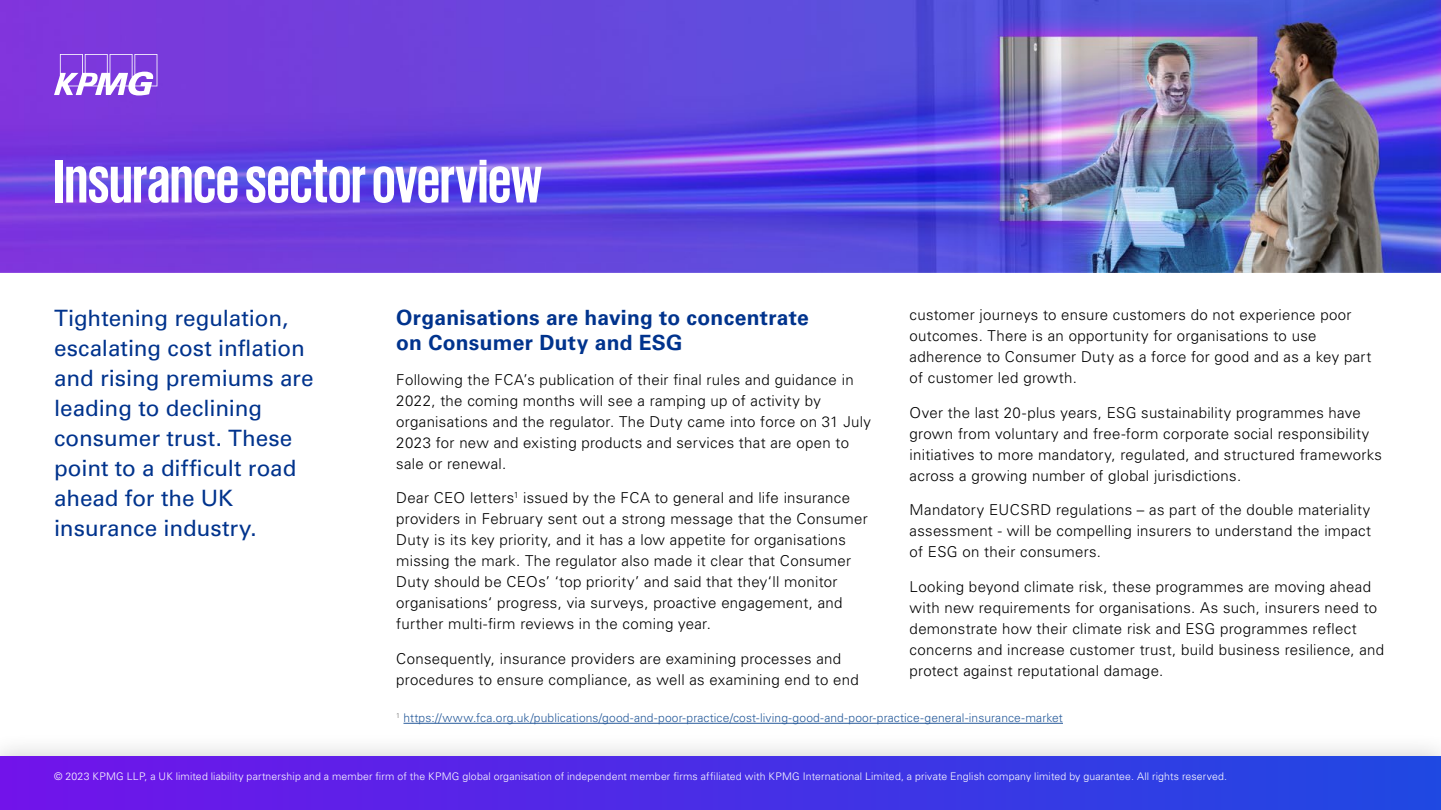
<style>
.page{position:relative;width:1441px;height:810px;background:#fff}
.page>*{position:absolute;margin:0;border:0;box-sizing:border-box;transform-origin:0 0}
.t1{font:700 63px "KPMG";letter-spacing:-.005em;color:#fff}
.t2{font:22.5px/30px "Univers LT Std";letter-spacing:-.005em;color:#00338d}
.t3{font:700 21px/25.5px "Univers LT Std";letter-spacing:.015em;color:#00338d}
.t4{font:300 15px/21px "Univers LT Std";letter-spacing:.02em;color:#000}
.t5{font:300 12px "Univers LT Std";letter-spacing:.01em;color:#275b9b}
.t6{font:300 10.5px "Univers LT Std";letter-spacing:.015em;color:#fff}
</style>
<div class="page">
<div style="left:0;top:732px;width:1440px;height:78px;background:#000;opacity:.2"></div>
<div style="left:0;top:756px;width:1440px;height:54px;background:linear-gradient(to right,#7213ea,#1f49e2)"></div>
<img style="left:0;top:0;width:1440px;height:272px">
<svg style="left:54px;top:54px;width:103px;height:41px"></svg>
<hr style="left:403px;top:723px;width:659px;height:1px;background:#275b9b">
<h1 class="t1" style="left:54px;top:150px;width:489px">Insurance sector overview</h1>
<h2 class="t2" style="left:54px;top:303px;width:261px">Tightening regulation, escalating cost inflation and rising premiums are leading to declining consumer trust. These point to a difficult road ahead for the UK insurance industry.</h2>
<h3 class="t3" style="left:396px;top:305px;width:414px">Organisations are having to concentrate on Consumer Duty and ESG</h3>
<p class="t4" style="left:909px;top:304px;width:463px">customer journeys to ensure customers do not experience poor outcomes. There is an opportunity for organisations to use adherence to Consumer Duty as a force for good and as a key part of customer led growth.</p>
<p class="t4" style="left:909px;top:402px;width:474px">Over the last 20-plus years, ESG sustainability programmes have grown from voluntary and free-form corporate social responsibility initiatives to more mandatory, regulated, and structured frameworks across a growing number of global jurisdictions.</p>
<p class="t4" style="left:909px;top:499px;width:463px;text-align:justify">Mandatory EUCSRD regulations – as part of the double materiality assessment - will be compelling insurers to understand the impact of ESG on their consumers.</p>
<p class="t4" style="left:909px;top:576px;width:476px">Looking beyond climate risk, these programmes are moving ahead with new requirements for organisations. As such, insurers need to demonstrate how their climate risk and ESG programmes reflect concerns and increase customer trust, build business resilience, and protect against reputational damage.</p>
<p class="t5" style="left:396px;top:711px;width:668px"><sup>1</sup> https://www.fca.org.uk/publications/good-and-poor-practice/cost-living-good-and-poor-practice-general-insurance-market</p>
<p class="t4" style="left:396px;top:369px;width:476px">Following the FCA’s publication of their final rules and guidance in 2022, the coming months will see a ramping up of activity by organisations and the regulator. The Duty came into force on 31 July 2023 for new and existing products and services that are open to sale or renewal.</p>
<p class="t4" style="left:396px;top:487px;width:473px">Dear CEO letters<sup>1</sup> issued by the FCA to general and life insurance providers in February sent out a strong message that the Consumer Duty is its key priority, and it has a low appetite for organisations missing the mark. The regulator also made it clear that Consumer Duty should be CEOs’ ‘top priority’ and said that they‘ll monitor organisations‘ progress, via surveys, proactive engagement, and further multi-firm reviews in the coming year.</p>
<p class="t4" style="left:396px;top:648px;width:464px">Consequently, insurance providers are examining processes and procedures to ensure compliance, as well as examining end to end</p>
<p class="t6" style="left:54px;top:770px;width:1174px">© 2023 KPMG LLP, a UK limited liability partnership and a member firm of the KPMG global organisation of independent member firms affiliated with KPMG International Limited, a private English company limited by guarantee. All rights reserved.</p>
</div>
